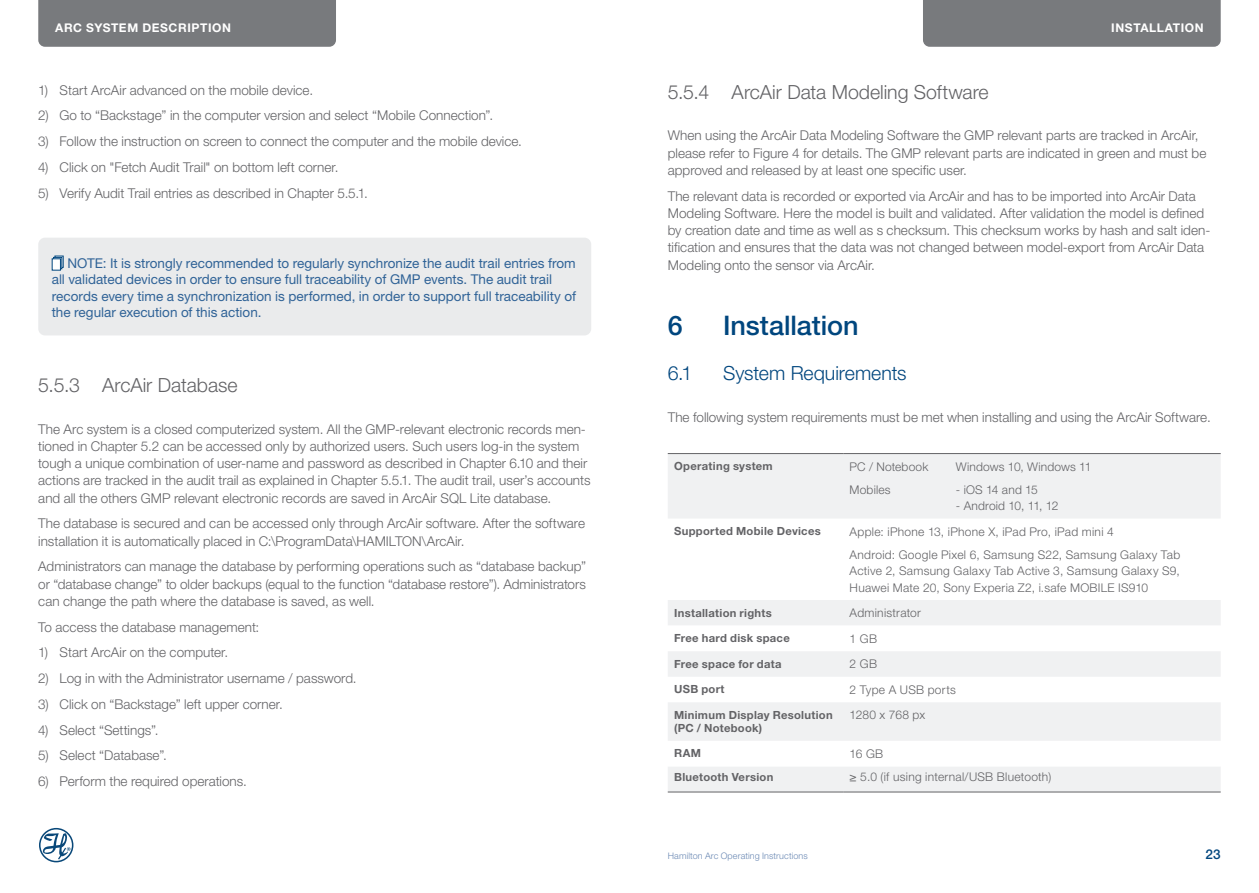
<style>
.page{position:relative;width:1259px;height:893px;background:#fff}
.page>*{position:absolute;margin:0;border:0;box-sizing:border-box;transform-origin:0 0}
.t1{font:500 27px "Helvetica Neue LT Pro";letter-spacing:-.005em;color:#00467e}
.t2{font:300 19.5px "Helvetica Neue LT Pro";letter-spacing:-.005em;color:#636366}
.t3{font:300 19.5px "Helvetica Neue LT Pro";letter-spacing:-.005em;color:#00467e}
.t4{font:300 13.5px/17.2px "Helvetica Neue LT Pro";color:#636366}
.t5{font:13.5px/16.5px "Helvetica Neue LT Pro";color:#306397}
.t6{font:500 13.5px "Helvetica Neue LT Pro";color:#00467e}
.t7{font:300 12px/23px "Helvetica Neue LT Pro";letter-spacing:.025em;color:#636366}
.t8{font:700 12px "Helvetica Neue LT Pro";letter-spacing:.05em;color:#fff}
.t9{font:300 12px "Helvetica Neue LT Pro";color:#636366}
.t10{font:700 11.25px/13.5px "Helvetica Neue LT Pro";letter-spacing:.025em;color:#636366}
.t11{font:300 9px "Helvetica Neue LT Pro";letter-spacing:.01em;color:#6b89b4}
</style>
<div class="page">
<div style="left:38px;top:0;width:298px;height:47px;background:#787a7d"></div>
<div style="left:923px;top:0;width:297px;height:47px;background:#787a7d"></div>
<svg style="left:39px;top:828px;width:34px;height:34px"></svg>
<div style="left:38px;top:238px;width:553px;height:97px;background:#eaebec;border-radius:7px"></div>
<svg style="left:55px;top:256px;width:9px;height:12px"></svg>
<svg style="left:53px;top:257px;width:9px;height:12px"></svg>
<div style="left:52px;top:258px;width:9px;height:13px;background:#fff;border:1px solid #00467e"></div>
<svg style="left:668px;top:454px;width:552px;height:338px;fill:#f0f1f2"></svg>
<svg style="left:668px;top:626px;width:552px;height:25px"></svg>
<svg style="left:668px;top:741px;width:552px;height:25px"></svg>
<hr style="left:668px;top:453px;width:175px;height:1px;background:#636366">
<hr style="left:843px;top:453px;width:377px;height:1px;background:#636366">
<hr style="left:668px;top:792px;width:175px;height:1px;background:#636366">
<hr style="left:843px;top:792px;width:377px;height:1px;background:#636366">
<p class="t8" style="left:55px;top:20px;width:57px">Arc Syste</p>
<p class="t8" style="left:127px;top:20px;width:25px">m Desc</p>
<p class="t8" style="left:178px;top:20px;width:44px">ription</p>
<p class="t8" style="left:1111px;top:20px;width:9px">Installat</p>
<p class="t8" style="left:1180px;top:20px;width:14px">ion</p>
<p class="t4" style="left:38px;top:81px;width:276px">1) Start ArcAir advanced on the mobile device.</p>
<p class="t4" style="left:38px;top:107px;width:456px">2) Go to “Backstage” in the computer version and select “Mobile Connection”.</p>
<p class="t4" style="left:38px;top:132px;width:485px">3) Follow the instruction on screen to connect the computer and the mobile device.</p>
<p class="t4" style="left:38px;top:158px;width:302px">4) Click on "Fetch Audit Trail" on bottom left corner.</p>
<p class="t4" style="left:38px;top:184px;width:331px">5) Verify Audit Trail entries as described in Chapter 5.5.1.</p>
<p class="t5" style="left:52px;top:254px;width:526px;text-indent:16px">NOTE: It is strongly recommended to regularly synchronize the audit trail entries from all validated devices in order to ensure full traceability of GMP events. The audit trail records every time a synchronization is performed, in order to support full traceability of the regular execution of this action.</p>
<h2 class="t2" style="left:38px;top:373px;width:201px">5.5.3 ArcAir Database</h2>
<p class="t4" style="left:38px;top:420px;width:554px">The Arc system is a closed computerized system. All the GMP-relevant electronic records men&shy;tioned in Chapter 5.2 can be accessed only by authorized users. Such users log-in the system tough a unique combination of user-name and password as described in Chapter 6.10 and their actions are tracked in the audit trail as explained in Chapter 5.5.1. The audit trail, user’s accounts and all the others GMP relevant electronic records are saved in ArcAir SQL Lite database.</p>
<p class="t4" style="left:38px;top:515px;width:548px">The database is secured and can be accessed only through ArcAir software. After the software installation it is automatically placed in C:\ProgramData\HAMILTON\ArcAir.</p>
<p class="t4" style="left:38px;top:558px;width:549px;text-align:justify">Administrators can manage the database by performing operations such as “database backup” or “database change” to older backups (equal to the function “database restore”). Administrators can change the path where the database is saved, as well.</p>
<p class="t4" style="left:38px;top:618px;width:223px">To access the database management:</p>
<p class="t4" style="left:38px;top:644px;width:191px">1) Start ArcAir on the computer.</p>
<p class="t4" style="left:38px;top:669px;width:320px">2) Log in with the Administrator username / password.</p>
<p class="t4" style="left:38px;top:695px;width:246px">3) Click on “Backstage” left upper corner.</p>
<p class="t4" style="left:38px;top:721px;width:122px">4) Select “Settings”.</p>
<p class="t4" style="left:38px;top:747px;width:130px">5) Select “Database”.</p>
<p class="t4" style="left:38px;top:772px;width:210px">6) Perform the required operations.</p>
<h2 class="t2" style="left:668px;top:80px;width:322px">5.5.4 ArcAir Data Modeling Software</h2>
<p class="t4" style="left:668px;top:127px;width:540px">When using the ArcAir Data Modeling Software the GMP relevant parts are tracked in ArcAir, please refer to Figure 4 for details. The GMP relevant parts are indicated in green and must be approved and released by at least one specific user.</p>
<p class="t4" style="left:668px;top:187px;width:544px">The relevant data is recorded or exported via ArcAir and has to be imported into ArcAir Data Modeling Software. Here the model is built and validated. After validation the model is defined by creation date and time as well as s checksum. This checksum works by hash and salt iden&shy;tification and ensures that the data was not changed between model-export from ArcAir Data Modeling onto the sensor via ArcAir.</p>
<h1 class="t1" style="left:668px;top:309px;width:17px">6</h1>
<h1 class="t1" style="left:723px;top:309px;width:137px">Installation</h1>
<h2 class="t3" style="left:668px;top:361px;width:26px">6.1</h2>
<h2 class="t3" style="left:723px;top:361px;width:185px">System Requirements</h2>
<p class="t4" style="left:668px;top:408px;width:544px">The following system requirements must be met when installing and using the ArcAir Software.</p>
<p class="t10" style="left:674px;top:459px;width:100px">Operating system</p>
<p class="t7" style="left:849px;top:455px;width:80px">PC / Notebook</p>
<p class="t7" style="left:956px;top:455px;width:137px">Windows 10, Windows 11</p>
<p class="t7" style="left:849px;top:477px;width:43px">Mobiles</p>
<p class="t7" style="left:956px;top:477px;width:83px">- iOS 14 and 15</p>
<p class="t7" style="left:956px;top:494px;width:104px">- Android 10, 11, 12</p>
<p class="t10" style="left:674px;top:524px;width:148px">Supported Mobile Devices</p>
<p class="t7" style="left:849px;top:520px;width:332px">Apple: iPhone 13, iPhone X, iPad Pro, iPad mini 4<br>Android: Google Pixel 6, Samsung S22, Samsung Galaxy Tab</p>
<p class="t7" style="left:849px;top:562px;width:332px;line-height:16.5px">Active 2, Samsung Galaxy Tab Active 3, Samsung Galaxy S9,<br>Huawei Mate 20, Sony Experia Z2, i.safe MOBILE IS910</p>
<p class="t10" style="left:674px;top:605px;width:99px">Installation rights</p>
<p class="t7" style="left:849px;top:601px;width:73px">Administrator</p>
<p class="t10" style="left:674px;top:631px;width:117px">Free hard disk space</p>
<p class="t7" style="left:849px;top:627px;width:29px">1 GB</p>
<p class="t10" style="left:674px;top:657px;width:109px">Free space for data</p>
<p class="t7" style="left:849px;top:652px;width:29px">2 GB</p>
<p class="t10" style="left:674px;top:682px;width:52px">USB port</p>
<p class="t7" style="left:849px;top:678px;width:108px">2 Type A USB ports</p>
<p class="t10" style="left:674px;top:708px;width:160px">Minimum Display Resolution (PC / Notebook)</p>
<p class="t9" style="left:849px;top:708px;width:77px">1280 x 768 px</p>
<p class="t10" style="left:674px;top:746px;width:27px">RAM</p>
<p class="t7" style="left:849px;top:742px;width:35px">16 GB</p>
<p class="t10" style="left:674px;top:770px;width:101px">Bluetooth Version</p>
<p class="t7" style="left:849px;top:765px;width:203px">≥ 5.0 (if using internal/USB Bluetooth)</p>
<p class="t11" style="left:668px;top:850px;width:142px">Hamilton Arc Operating Instructions</p>
<p class="t6" style="left:1205px;top:846px;width:17px">23</p>
</div>
